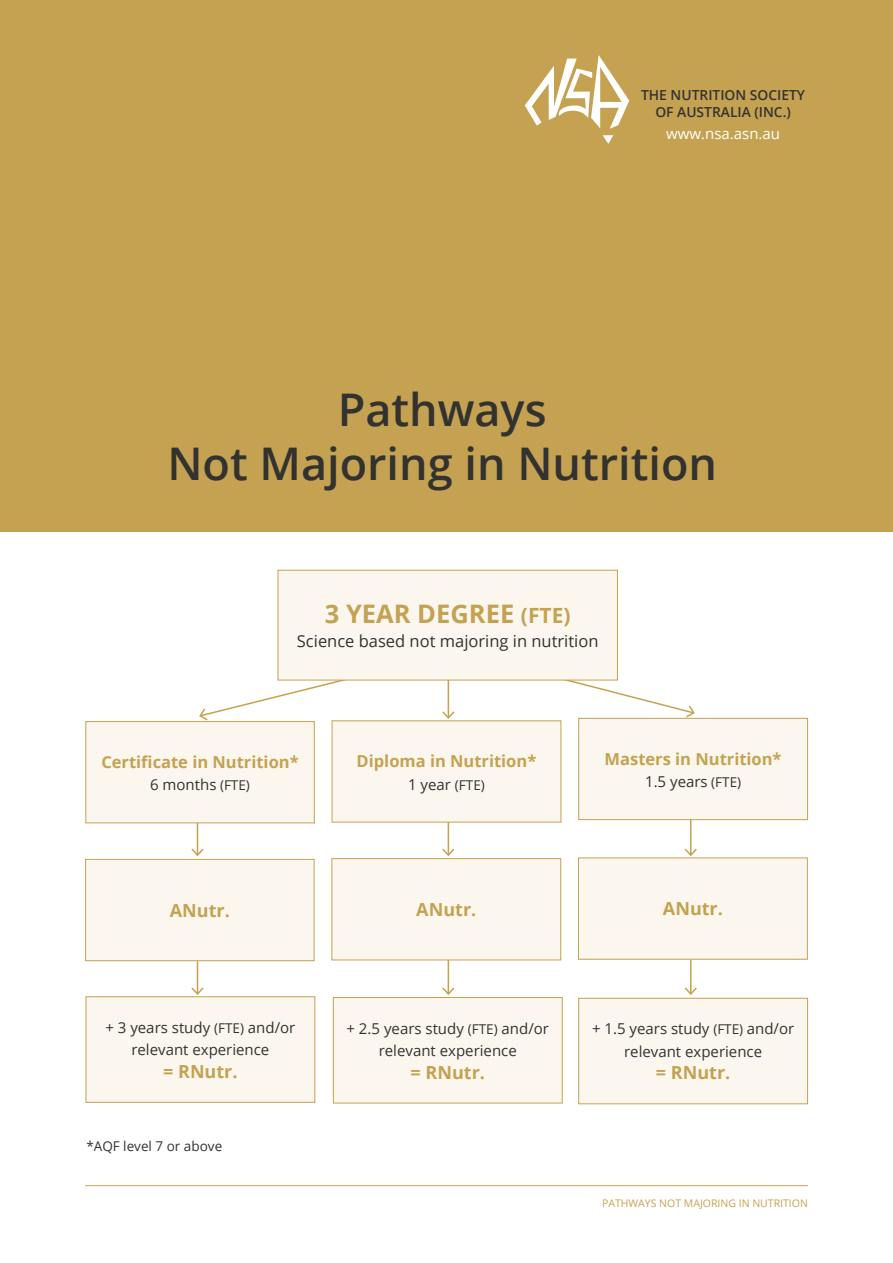
<style>
.page{position:relative;width:893px;height:1263px;background:#fff}
.page>*{position:absolute;margin:0;border:0;box-sizing:border-box;transform-origin:0 0}
.t1{font:600 45px/54px "Open Sans";color:#323231;text-align:center}
.t2{font:700 25.5px "Open Sans";color:#c5a251}
.t3{font:700 18px "Open Sans";color:#c5a251}
.t4{font:700 16.5px "Open Sans";color:#c5a251}
.t5{font:16.5px "Open Sans";color:#323231}
.t6{font:15px/22.5px "Open Sans";color:#323231;text-align:center}
.t7{font:15px "Open Sans";color:#fff}
.t8{font:600 13.8px/16.6px "Open Sans";color:#323331;text-align:center}
.t9{font:13.5px "Open Sans";color:#323231}
.t10{font:10.5px "Open Sans";color:#c5a251}
.s1{font-size:21px}
.s2{font-size:13.5px}
</style>
<div class="page">
<hr style="left:85px;top:1185px;width:723px;height:1px;background:#c5a251">
<hr style="left:197px;top:931px;width:1px;height:63px;background:#c5a251">
<svg style="left:191px;top:986px;width:13px;height:9px"></svg>
<hr style="left:197px;top:792px;width:1px;height:63px;background:#c5a251">
<svg style="left:191px;top:847px;width:13px;height:10px"></svg>
<hr style="left:448px;top:931px;width:1px;height:63px;background:#c5a251">
<svg style="left:442px;top:986px;width:13px;height:9px"></svg>
<hr style="left:448px;top:792px;width:1px;height:63px;background:#c5a251">
<svg style="left:442px;top:847px;width:13px;height:10px"></svg>
<hr style="left:690px;top:931px;width:1px;height:63px;background:#c5a251">
<svg style="left:684px;top:986px;width:13px;height:9px"></svg>
<hr style="left:690px;top:792px;width:1px;height:63px;background:#c5a251">
<svg style="left:684px;top:847px;width:13px;height:10px"></svg>
<div style="left:0;top:0;width:893px;height:531px;background:#c5a251"></div>
<svg style="left:603px;top:135px;width:10px;height:9px"></svg>
<svg style="left:525px;top:55px;width:104px;height:74px"></svg>
<div style="left:86px;top:721px;width:228px;height:102px;background:#fbf7ee"></div>
<div style="left:85px;top:721px;width:230px;height:102px;border:1px solid #c5a251"></div>
<div style="left:86px;top:859px;width:228px;height:102px;background:#fbf7ee"></div>
<div style="left:85px;top:859px;width:229px;height:102px;border:1px solid #c5a251"></div>
<div style="left:86px;top:997px;width:229px;height:105px;background:#fbf7ee"></div>
<div style="left:86px;top:996px;width:229px;height:107px;border:1px solid #c5a251"></div>
<div style="left:333px;top:997px;width:229px;height:106px;background:#fbf7ee"></div>
<div style="left:333px;top:997px;width:230px;height:106px;border:1px solid #c5a251"></div>
<div style="left:579px;top:998px;width:228px;height:106px;background:#fbf7ee"></div>
<div style="left:578px;top:998px;width:230px;height:106px;border:1px solid #c5a251"></div>
<div style="left:332px;top:721px;width:229px;height:101px;background:#fbf7ee"></div>
<div style="left:332px;top:859px;width:229px;height:101px;background:#fbf7ee"></div>
<div style="left:331px;top:858px;width:230px;height:102px;border:1px solid #c5a251"></div>
<div style="left:579px;top:718px;width:228px;height:102px;background:#fbf7ee"></div>
<div style="left:578px;top:718px;width:230px;height:102px;border:1px solid #c5a251"></div>
<div style="left:578px;top:858px;width:229px;height:101px;background:#fbf7ee"></div>
<div style="left:578px;top:857px;width:230px;height:102px;border:1px solid #c5a251"></div>
<svg style="left:198px;top:648px;width:498px;height:74px"></svg>
<div style="left:278px;top:570px;width:339px;height:110px;background:#fbf7ee"></div>
<div style="left:278px;top:570px;width:340px;height:110px;border:1px solid #c5a251"></div>
<p class="t8" style="left:641px;top:88px;width:166px">THE NUTRITION SOCIETY<br>OF AUSTRALIA (INC.)</p>
<p class="t7" style="left:666px;top:128px;width:115px">www.nsa.asn.au</p>
<h1 class="t1" style="left:167px;top:387px;width:551px">Pathways<br>Not Majoring in Nutrition</h1>
<h2 class="t2" style="left:325px;top:596px;width:247px">3 YEAR DEGREE <span class="s1">(FTE)</span></h2>
<p class="t5" style="left:297px;top:634px;width:303px">Science based not majoring in nutrition</p>
<p class="t4" style="left:101px;top:750px;width:199px">Certiicate in Nutrition*</p>
<p class="t6" style="left:150px;top:775px;width:101px">6 months <span class="s2">(FTE)</span></p>
<p class="t4" style="left:357px;top:749px;width:181px">Diploma in Nutrition*</p>
<p class="t6" style="left:408px;top:774px;width:78px">1 year <span class="s2">(FTE)</span></p>
<p class="t4" style="left:605px;top:747px;width:178px">Masters in Nutrition*</p>
<p class="t6" style="left:645px;top:772px;width:98px">1.5 years <span class="s2">(FTE)</span></p>
<p class="t3" style="left:170px;top:898px;width:61px">ANutr.</p>
<p class="t3" style="left:416px;top:897px;width:61px">ANutr.</p>
<p class="t3" style="left:663px;top:896px;width:61px">ANutr.</p>
<p class="t6" style="left:105px;top:1017px;width:192px">+ 3 years study <span class="s2">(FTE)</span> and/or relevant experience</p>
<p class="t3" style="left:163px;top:1058px;width:76px">= RNutr.</p>
<p class="t9" style="left:86px;top:1140px;width:137px">*AQF level 7 or above</p>
<p class="t6" style="left:346px;top:1018px;width:204px">+ 2.5 years study <span class="s2">(FTE)</span> and/or relevant experience</p>
<p class="t3" style="left:411px;top:1059px;width:76px">= RNutr.</p>
<p class="t6" style="left:592px;top:1019px;width:204px">+ 1.5 years study <span class="s2">(FTE)</span> and/or relevant experience</p>
<p class="t3" style="left:656px;top:1060px;width:76px">= RNutr.</p>
<p class="t10" style="left:602px;top:1199px;width:207px">PATHWAYS NOT MAJORING IN NUTRITION</p>
</div>
